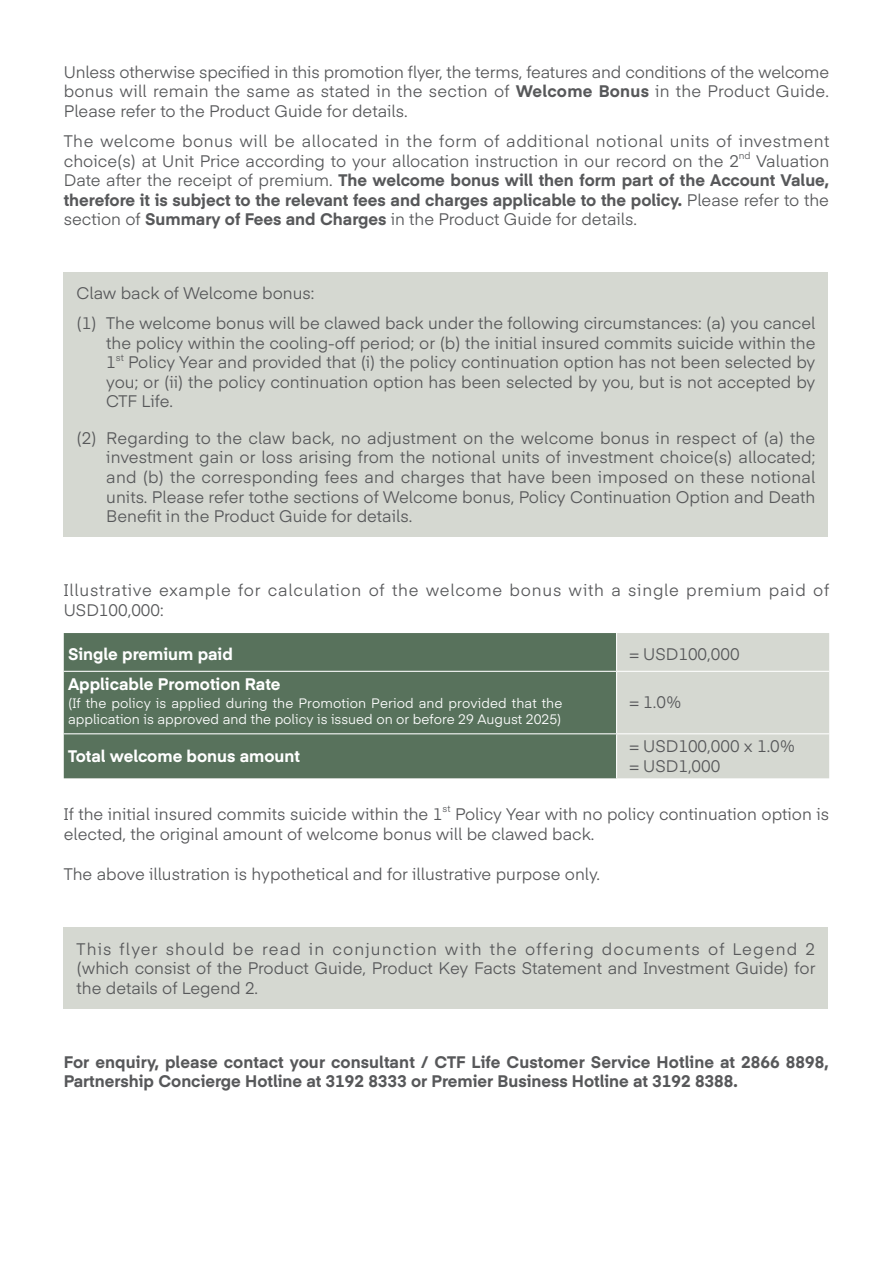
<style>
.page{position:relative;width:893px;height:1263px;background:#fff}
.page>*{position:absolute;margin:0;border:0;box-sizing:border-box;transform-origin:0 0}
.t1{font:16.5px/19.5px "Eina 04";color:#57585a}
.t2{font:700 16.5px/19.5px "Eina 04";color:#57585a;text-align:justify}
.t3{font:16.5px/19.5px "Eina 04";letter-spacing:.045em;color:#57585a}
.t4{font:700 16.5px "Eina 04";color:#fff}
.t5{font:13.5px/16.2px "Eina 04";letter-spacing:.005em;color:#fff}
.t6{font:9.6px "Eina 04";color:#57585a}
.s1{font-weight:700}
.s2{font-weight:400}
</style>
<div class="page">
<div style="left:64px;top:272px;width:764px;height:265px;background:#d5d8d1"></div>
<div style="left:64px;top:633px;width:552px;height:145px;background:#58725c"></div>
<div style="left:617px;top:633px;width:212px;height:145px;background:#d5d8d1"></div>
<hr style="left:64px;top:671px;width:553px;height:1px;background:#fff">
<hr style="left:617px;top:671px;width:212px;height:1px;background:#fff">
<hr style="left:64px;top:733px;width:553px;height:1px;background:#fff">
<hr style="left:617px;top:733px;width:212px;height:1px;background:#fff">
<div style="left:64px;top:928px;width:764px;height:81px;background:#d5d8d1"></div>
<p class="t1" style="left:64px;top:61px;width:767px;text-align:justify">Unless otherwise specified in this promotion flyer, the terms, features and conditions of the welcome bonus will remain the same as stated in the section of <span class="s1">Welcome Bonus</span> in the Product Guide.<br>Please refer to the Product Guide for details.</p>
<p class="t1" style="left:64px;top:130px;width:767px">The welcome bonus will be allocated in the form of additional notional units of investment choice(s) at Unit Price according to your allocation instruction in our record on the 2</p>
<p class="t6" style="left:739px;top:148px;width:13px">nd</p>
<p class="t2" style="left:64px;top:150px;width:767px;text-indent:692px"><span class="s2">Valuation Date after the receipt of premium.</span> The welcome bonus will then form part of the Account Value, therefore it is subject to the relevant fees and charges applicable to the policy. <span class="s2">Please refer to the section of</span> Summary of Fees and Charges <span class="s2">in the Product Guide for details.</span></p>
<p class="t1" style="left:77px;top:277px;width:740px;line-height:30.2px">Claw back of Welcome bonus:<br>(1) The welcome bonus will be clawed back under the following circumstances: (a) you cancel</p>
<p class="t1" style="left:106px;top:332px;width:711px">the policy within the cooling-off period; or (b) the initial insured commits suicide within the<br>1</p>
<p class="t6" style="left:116px;top:350px;width:9px">st</p>
<p class="t1" style="left:106px;top:352px;width:711px;text-align:justify;text-indent:22px">Policy Year and provided that (i) the policy continuation option has not been selected by you; or (ii) the policy continuation option has been selected by you, but is not accepted by CTF Life.</p>
<p class="t1" style="left:106px;top:427px;width:711px;text-align:justify;text-indent:-30px">(2) Regarding to the claw back, no adjustment on the welcome bonus in respect of (a) the investment gain or loss arising from the notional units of investment choice(s) allocated; and (b) the corresponding fees and charges that have been imposed on these notional units. Please refer tothe sections of Welcome bonus, Policy Continuation Option and Death Benefit in the Product Guide for details.</p>
<p class="t3" style="left:64px;top:579px;width:767px">Illustrative example for calculation of the welcome bonus with a single premium paid of<br>USD100,000:</p>
<p class="t4" style="left:68px;top:642px;width:166px">Single premium paid</p>
<p class="t1" style="left:629px;top:643px;width:112px">= USD100,000</p>
<p class="t4" style="left:68px;top:671px;width:214px">Applicable Promotion Rate</p>
<p class="t5" style="left:68px;top:694px;width:496px">(If the policy is applied during the Promotion Period and provided that the application is approved and the policy is issued on or before 29 August 2025)</p>
<p class="t1" style="left:629px;top:692px;width:54px">= 1.0%</p>
<p class="t4" style="left:68px;top:744px;width:233px">Total welcome bonus amount</p>
<p class="t1" style="left:629px;top:735px;width:168px">= USD100,000 x 1.0% = USD1,000</p>
<p class="t1" style="left:64px;top:803px;width:380px">If the initial insured commits suicide within the 1</p>
<p class="t6" style="left:442px;top:801px;width:9px">st</p>
<p class="t1" style="left:64px;top:803px;width:767px;text-indent:391px">Policy Year with no policy continuation option is elected, the original amount of welcome bonus will be clawed back.</p>
<p class="t1" style="left:64px;top:863px;width:538px">The above illustration is hypothetical and for illustrative purpose only.</p>
<p class="t1" style="left:77px;top:938px;width:740px;text-align:justify">This flyer should be read in conjunction with the offering documents of Legend 2 (which consist of the Product Guide, Product Key Facts Statement and Investment Guide) for the details of Legend 2.</p>
<p class="t2" style="left:64px;top:1051px;width:767px">For enquiry, please contact your consultant / CTF Life Customer Service Hotline at 2866 8898,<br>Partnership Concierge Hotline at 3192 8333 or Premier Business Hotline at 3192 8388.</p>
</div>
